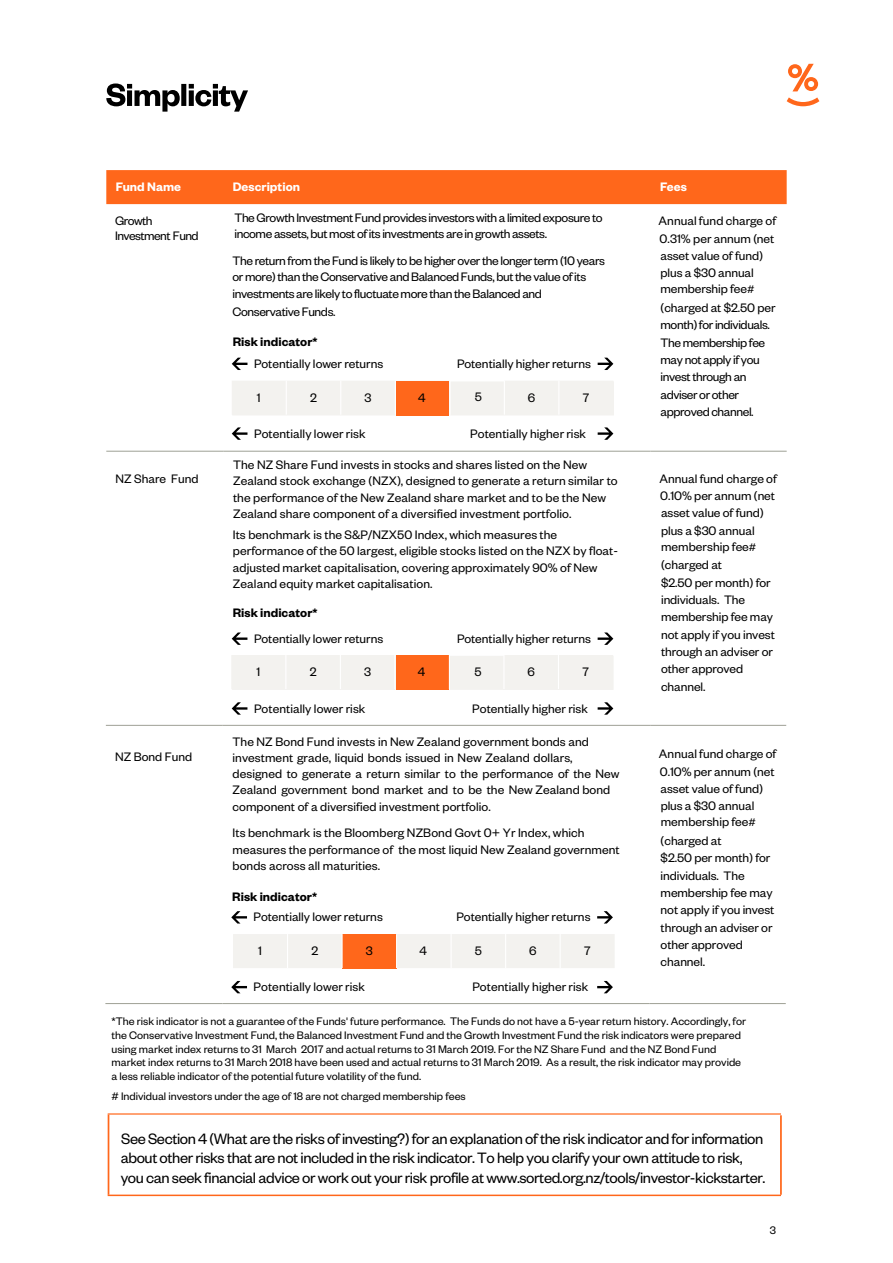
<style>
.page{position:relative;width:893px;height:1263px;background:#fff}
.page>*{position:absolute;margin:0;border:0;box-sizing:border-box;transform-origin:0 0}
.t1{font:16.5px/19.8px "Founders Grotesk";letter-spacing:-.025em;color:#000}
.t2{font:13.5px/17.4px "Founders Grotesk";letter-spacing:.005em;color:#000}
.t3{font:13.5px/17.4px "Founders Grotesk";letter-spacing:-.03em;color:#000}
.t4{font:600 13.5px "Founders Grotesk";letter-spacing:.005em;color:#000}
.t5{font:600 13.5px "Founders Grotesk";letter-spacing:.005em;color:#fff}
.t6{font:13.5px/14.7px "Founders Grotesk";letter-spacing:-.04em;color:#000}
.t7{font:12px/13.8px "Founders Grotesk";color:#000}
.s1{font-size:12px}
</style>
<div class="page">
<svg style="left:788px;top:64px;width:30px;height:27px"></svg>
<svg style="left:787px;top:97px;width:32px;height:9px"></svg>
<svg style="left:106px;top:83px;width:142px;height:29px"></svg>
<div style="left:106px;top:170px;width:681px;height:34px;background:#ff671b"></div>
<hr style="left:106px;top:451px;width:117px;height:1px;background:#9ea095">
<hr style="left:223px;top:451px;width:428px;height:1px;background:#9ea095">
<hr style="left:651px;top:451px;width:136px;height:1px;background:#9ea095">
<div style="left:232px;top:381px;width:382px;height:34px;background:#f3f2ef"></div>
<div style="left:396px;top:381px;width:53px;height:34px;background:#ff671b"></div>
<hr style="left:286px;top:381px;width:1px;height:34px;background:#fff">
<hr style="left:340px;top:381px;width:1px;height:34px;background:#fff">
<hr style="left:395px;top:381px;width:1px;height:34px;background:#fff">
<hr style="left:449px;top:381px;width:1px;height:34px;background:#fff">
<hr style="left:504px;top:381px;width:1px;height:34px;background:#fff">
<hr style="left:558px;top:381px;width:1px;height:34px;background:#fff">
<svg style="left:232px;top:358px;width:15px;height:12px"></svg>
<svg style="left:598px;top:358px;width:15px;height:12px"></svg>
<svg style="left:232px;top:427px;width:15px;height:13px"></svg>
<svg style="left:598px;top:427px;width:15px;height:13px"></svg>
<hr style="left:105px;top:1003px;width:117px;height:1px;background:#9ea095">
<hr style="left:222px;top:1003px;width:428px;height:1px;background:#9ea095">
<hr style="left:650px;top:1003px;width:136px;height:1px;background:#9ea095">
<svg style="left:232px;top:632px;width:15px;height:13px"></svg>
<svg style="left:598px;top:632px;width:15px;height:13px"></svg>
<svg style="left:232px;top:702px;width:15px;height:13px"></svg>
<svg style="left:598px;top:702px;width:15px;height:13px"></svg>
<div style="left:231px;top:655px;width:382px;height:35px;background:#f3f2ef"></div>
<div style="left:396px;top:655px;width:52px;height:35px;background:#ff671b"></div>
<hr style="left:285px;top:655px;width:1px;height:34px;background:#fff">
<hr style="left:340px;top:655px;width:1px;height:34px;background:#fff">
<hr style="left:394px;top:655px;width:1px;height:34px;background:#fff">
<hr style="left:449px;top:655px;width:1px;height:34px;background:#fff">
<hr style="left:503px;top:655px;width:1px;height:34px;background:#fff">
<hr style="left:558px;top:655px;width:1px;height:34px;background:#fff">
<hr style="left:106px;top:725px;width:117px;height:1px;background:#9ea095">
<hr style="left:223px;top:725px;width:427px;height:1px;background:#9ea095">
<hr style="left:650px;top:725px;width:136px;height:1px;background:#9ea095">
<svg style="left:231px;top:911px;width:16px;height:12px"></svg>
<svg style="left:597px;top:911px;width:16px;height:12px"></svg>
<svg style="left:231px;top:981px;width:16px;height:12px"></svg>
<svg style="left:597px;top:981px;width:16px;height:12px"></svg>
<div style="left:233px;top:934px;width:382px;height:34px;background:#f3f2ef"></div>
<div style="left:342px;top:934px;width:55px;height:34px;background:#ff671b"></div>
<hr style="left:287px;top:934px;width:1px;height:34px;background:#fff">
<hr style="left:341px;top:934px;width:2px;height:34px;background:#fff">
<hr style="left:396px;top:934px;width:1px;height:34px;background:#fff">
<hr style="left:451px;top:934px;width:1px;height:34px;background:#fff">
<hr style="left:505px;top:934px;width:1px;height:34px;background:#fff">
<hr style="left:560px;top:934px;width:1px;height:34px;background:#fff">
<hr style="left:108px;top:1113px;width:673px;height:2px;background:#ff671b">
<hr style="left:108px;top:1114px;width:1px;height:81px;background:#ff671b">
<hr style="left:780px;top:1115px;width:2px;height:80px;background:#ff671b">
<hr style="left:108px;top:1194px;width:673px;height:2px;background:#ff671b">
<p class="t5" style="left:116px;top:178px;width:67px">Fund Name</p>
<p class="t5" style="left:233px;top:178px;width:69px">Description</p>
<p class="t5" style="left:660px;top:178px;width:28px">Fees</p>
<p class="t6" style="left:115px;top:213px;width:85px">Growth<br>Investment Fund</p>
<p class="t3" style="left:234px;top:209px;width:370px;line-height:16.2px">TheGrowth Investment Fund provides investors with a limited exposure to income assets,but most ofits investments are in growth assets.</p>
<p class="t3" style="left:233px;top:252px;width:374px;line-height:16.2px">The return from the Fund is likely to be higherover the longer term (10 years ormore)than the Conservative and Balanced Funds, but the value of its investments are likely to fluctuate more than the Balanced and</p>
<p class="t3" style="left:233px;top:303px;width:104px">Conservative Funds.</p>
<p class="t4" style="left:233px;top:333px;width:86px">Risk indicator*</p>
<p class="t2" style="left:254px;top:354px;width:131px">Potentially lower returns</p>
<p class="t2" style="left:457px;top:354px;width:135px">Potentially higher returns</p>
<p class="t2" style="left:257px;top:388px;width:5px">1</p>
<p class="t2" style="left:310px;top:388px;width:8px">2</p>
<p class="t2" style="left:364px;top:388px;width:8px">3</p>
<p class="t2" style="left:418px;top:388px;width:9px">4</p>
<p class="t2" style="left:475px;top:388px;width:9px">5</p>
<p class="t2" style="left:528px;top:388px;width:9px">6</p>
<p class="t2" style="left:583px;top:388px;width:8px">7</p>
<p class="t2" style="left:659px;top:212px;width:119px">Annual fund charge of<br>0.31% per annum (net asset value of fund) plus a $30 annual membership fee<span class="s1">#</span></p>
<p class="t3" style="left:660px;top:298px;width:116px">(charged at $2.50 per month) for individuals.<br>Themembership fee may not apply if you invest through an adviser orother approved channel.</p>
<p class="t2" style="left:116px;top:469px;width:85px">NZ Share Fund</p>
<p class="t2" style="left:115px;top:747px;width:79px">NZ Bond Fund</p>
<p class="t2" style="left:233px;top:456px;width:386px;line-height:16.2px">The NZ Share Fund invests in stocks and shares listed on the New Zealand stock exchange (NZX), designed to generate a return similar to the performance of the New Zealand share market and to be the New Zealand share component of a diversified investment portfolio.</p>
<p class="t2" style="left:233px;top:526px;width:387px;line-height:16.2px">Its benchmark is the S&amp;P/NZX50 Index, which measures the performance of the 50 largest, eligible stocks listed on the NZX by float&shy;adjusted market capitalisation, covering approximately 90% of New Zealand equity market capitalisation.</p>
<p class="t4" style="left:233px;top:604px;width:86px">Risk indicator*</p>
<p class="t2" style="left:254px;top:629px;width:131px">Potentially lower returns</p>
<p class="t2" style="left:457px;top:629px;width:135px">Potentially higher returns</p>
<p class="t2" style="left:257px;top:663px;width:5px">1</p>
<p class="t2" style="left:310px;top:663px;width:8px">2</p>
<p class="t2" style="left:364px;top:663px;width:8px">3</p>
<p class="t2" style="left:418px;top:663px;width:9px">4</p>
<p class="t2" style="left:475px;top:662px;width:9px">5</p>
<p class="t2" style="left:527px;top:663px;width:9px">6</p>
<p class="t2" style="left:582px;top:663px;width:8px">7</p>
<p class="t2" style="left:254px;top:699px;width:113px">Potentially lower risk</p>
<p class="t2" style="left:472px;top:699px;width:117px">Potentially higher risk</p>
<p class="t2" style="left:233px;top:733px;width:388px;line-height:16.2px">The NZ Bond Fund invests in New Zealand government bonds and investment grade, liquid bonds issued in New Zealand dollars, designed to generate a return similar to the performance of the New Zealand government bond market and to be the New Zealand bond component of a diversified investment portfolio.</p>
<p class="t2" style="left:233px;top:824px;width:389px;line-height:16.2px">Its benchmark is the Bloomberg NZBond Govt 0+ Yr Index, which measures the performance of the most liquid New Zealand government bonds across all maturities.</p>
<p class="t4" style="left:232px;top:888px;width:86px">Risk indicator*</p>
<p class="t2" style="left:254px;top:908px;width:131px">Potentially lower returns</p>
<p class="t2" style="left:457px;top:908px;width:135px">Potentially higher returns</p>
<p class="t2" style="left:258px;top:942px;width:5px">1</p>
<p class="t2" style="left:311px;top:942px;width:8px">2</p>
<p class="t2" style="left:366px;top:942px;width:8px">3</p>
<p class="t2" style="left:420px;top:942px;width:9px">4</p>
<p class="t2" style="left:475px;top:942px;width:9px">5</p>
<p class="t2" style="left:529px;top:942px;width:9px">6</p>
<p class="t2" style="left:584px;top:942px;width:8px">7</p>
<p class="t2" style="left:254px;top:977px;width:113px">Potentially lower risk</p>
<p class="t2" style="left:472px;top:978px;width:117px">Potentially higher risk</p>
<p class="t2" style="left:659px;top:469px;width:119px">Annual fund charge of<br>0.10% per annum (net asset value of fund) plus a $30 annual membership fee<span class="s1">#</span></p>
<p class="t2" style="left:661px;top:556px;width:115px">(charged at<br>$2.50 per month) for individuals. The membership fee may not apply if you invest through an adviser or other approved channel.</p>
<p class="t2" style="left:659px;top:745px;width:119px">Annual fund charge of<br>0.10% per annum (net asset value of fund) plus a $30 annual membership fee<span class="s1">#</span></p>
<p class="t2" style="left:661px;top:831px;width:115px">(charged at<br>$2.50 per month) for individuals. The membership fee may not apply if you invest through an adviser or other approved channel.</p>
<p class="t7" style="left:112px;top:1013px;width:636px">*The risk indicator is not a guarantee of the Funds' future performance. The Funds do not have a 5-year return history. Accordingly, for the Conservative Investment Fund, the Balanced Investment Fund and the Growth Investment Fund the risk indicators were prepared using market index returns to 31 March 2017 and actual returns to 31 March 2019. For the NZ Share Fund and the NZ Bond Fund market index returns to 31 March 2018 have been used and actual returns to 31 March 2019. As a result, the risk indicator may provide a less reliable indicator of the potential future volatility of the fund.</p>
<p class="t7" style="left:112px;top:1088px;width:356px"># Individual investors under the age of 18 are not charged membership fees</p>
<p class="t1" style="left:121px;top:1127px;width:646px">See Section 4 (What are the risks of investing?) for an explanation of the risk indicator and for information about other risks that are not included in the risk indicator. To help you clarify your own attitude to risk, you can seek financial advice or work out your risk profile at www.sorted.org.nz/tools/investor-kickstarter.</p>
<p class="t7" style="left:770px;top:1222px;width:8px">3</p>
</div>
